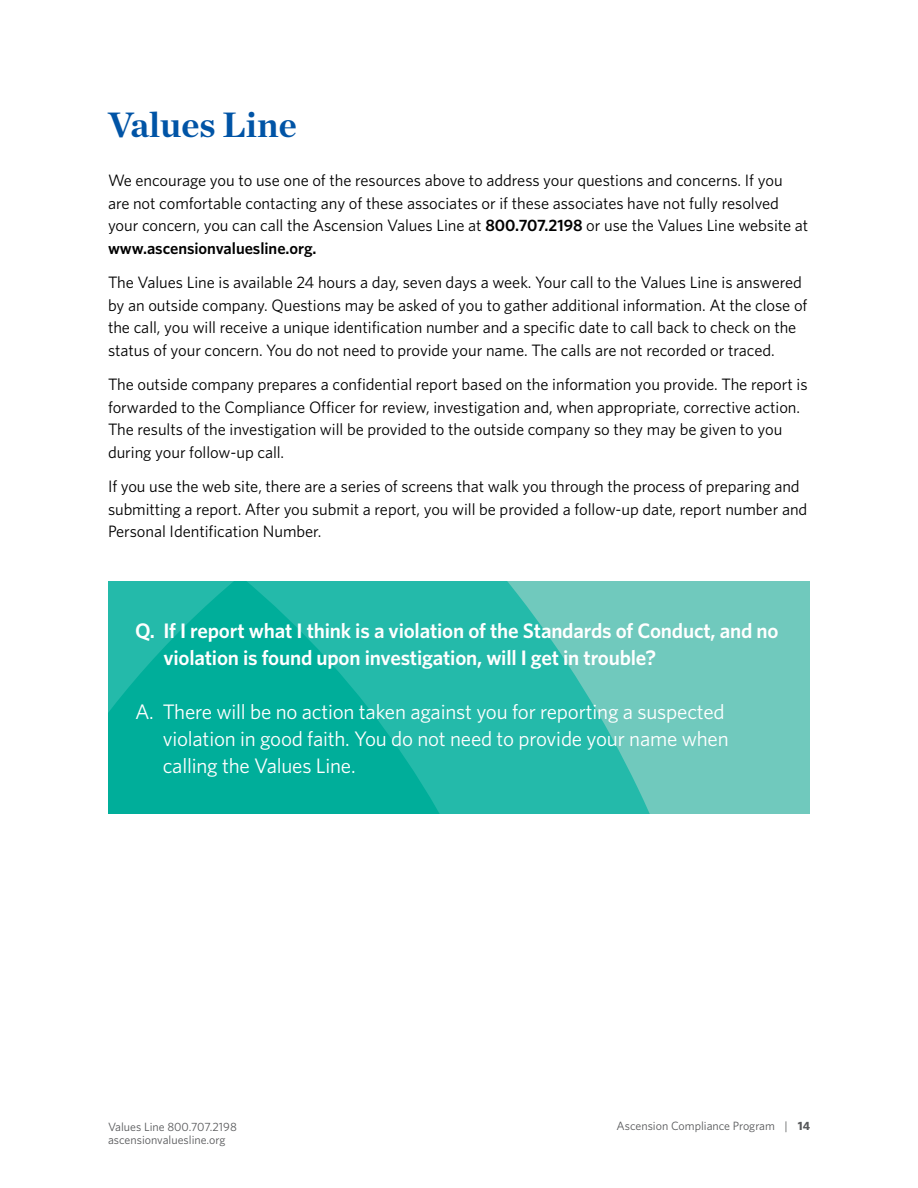
<style>
.page{position:relative;width:918px;height:1188px;background:#fff}
.page>*{position:absolute;margin:0;border:0;box-sizing:border-box;transform-origin:0 0}
.t1{font:700 36px "Chronicle Deck";color:#0054a6}
.t2{font:21px/27px "Whitney";letter-spacing:-.01em;color:#fff}
.t3{font:600 21px/27px "Whitney";letter-spacing:-.01em;color:#fff}
.t4{font:16.5px/22.5px "Whitney";letter-spacing:-.005em;color:#000}
.t5{font:12px/13.5px "Whitney";color:#58595b}
.s1{font-weight:600}
.s2{font-weight:700}
</style>
<div class="page">
<div style="left:108px;top:581px;width:702px;height:233px;background:#70c9bd"></div>
<svg style="left:514px;top:590px;width:136px;height:224px;fill:#24baaa"></svg>
<svg style="left:108px;top:581px;width:406px;height:233px;background:#11b3a1"></svg>
<h1 class="t1" style="left:108px;top:96px;width:190px">Values Line</h1>
<p class="t4" style="left:108px;top:169px;width:702px">We encourage you to use one of the resources above to address your questions and concerns. If you<br>are not comfortable contacting any of these associates or if these associates have not fully resolved your concern, you can call the Ascension Values Line at <span class="s1">800.707.2198</span> or use the Values Line website at <span class="s1">www.ascensionvaluesline.org.</span></p>
<p class="t4" style="left:108px;top:271px;width:701px">The Values Line is available 24 hours a day, seven days a week. Your call to the Values Line is answered by an outside company. Questions may be asked of you to gather additional information. At the close of the call, you will receive a unique identification number and a specific date to call back to check on the status of your concern. You do not need to provide your name. The calls are not recorded or traced.</p>
<p class="t4" style="left:108px;top:373px;width:701px">The outside company prepares a confidential report based on the information you provide. The report is forwarded to the Compliance Officer for review, investigation and, when appropriate, corrective action.<br>The results of the investigation will be provided to the outside company so they may be given to you during your follow-up call.</p>
<p class="t4" style="left:108px;top:475px;width:701px">If you use the web site, there are a series of screens that walk you through the process of preparing and submitting a report. After you submit a report, you will be provided a follow-up date, report number and<br>Personal Identification Number.</p>
<p class="t3" style="left:163px;top:617px;width:617px;text-indent:-28px">Q. If I report what I think is a violation of the Standards of Conduct, and no violation is found upon investigation, will I get in trouble?</p>
<p class="t2" style="left:163px;top:697px;width:567px;text-indent:-28px">A. There will be no action taken against you for reporting a suspected violation in good faith. You do not need to provide your name when calling the Values Line.</p>
<p class="t5" style="left:108px;top:1120px;width:130px">Values Line 800.707.2198 ascensionvaluesline.org</p>
<p class="t5" style="left:617px;top:1119px;width:195px">Ascension Compliance Program | <span class="s2">14</span></p>
</div>
